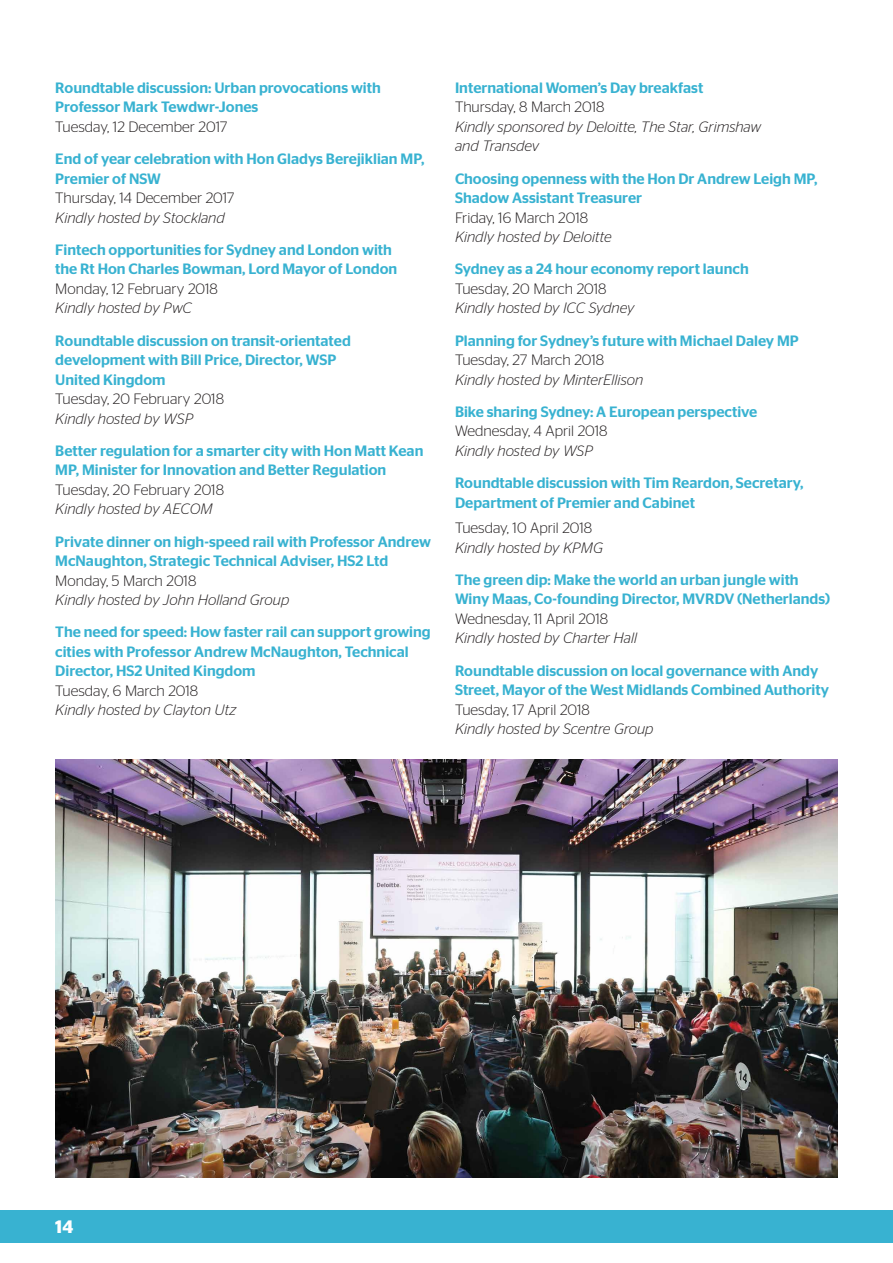
<style>
.page{position:relative;width:893px;height:1263px;background:#fff}
.page>*{position:absolute;margin:0;border:0;box-sizing:border-box;transform-origin:0 0}
.t1{font:600 18px "Stag Sans";color:#fff}
.t2{font:500 15px/19.5px "Stag Sans";color:#38b2d1}
.t3{font:italic 300 15px/19.5px "Stag Sans";color:#231f20}
.t4{font:300 15px "Stag Sans";color:#231f20}
</style>
<div class="page">
<div style="left:0;top:1210px;width:893px;height:32px;background:#38b2d1"></div>
<img style="left:55px;top:760px;width:783px;height:418px">
<p class="t2" style="left:55px;top:78px;width:327px">Roundtable discussion: Urban provocations with<br>Professor Mark Tewdwr-Jones</p>
<p class="t4" style="left:55px;top:118px;width:173px">Tuesday, 12 December 2017</p>
<p class="t2" style="left:55px;top:149px;width:371px">End of year celebration with Hon Gladys Berejiklian MP,<br>Premier of NSW</p>
<p class="t4" style="left:55px;top:190px;width:181px">Thursday, 14 December 2017</p>
<p class="t3" style="left:55px;top:207px;width:171px">Kindly hosted by Stockland</p>
<p class="t2" style="left:55px;top:240px;width:343px">Fintech opportunities for Sydney and London with the Rt Hon Charles Bowman, Lord Mayor of London</p>
<p class="t4" style="left:55px;top:280px;width:164px">Monday, 12 February 2018</p>
<p class="t3" style="left:55px;top:298px;width:138px">Kindly hosted by PwC</p>
<p class="t2" style="left:55px;top:331px;width:297px">Roundtable discussion on transit-orientated development with Bill Price, Director, WSP<br>United Kingdom</p>
<p class="t4" style="left:55px;top:391px;width:170px">Tuesday, 20 February 2018</p>
<p class="t3" style="left:55px;top:408px;width:140px">Kindly hosted by WSP</p>
<p class="t2" style="left:55px;top:441px;width:370px">Better regulation for a smarter city with Hon Matt Kean<br>MP, Minister for Innovation and Better Regulation</p>
<p class="t4" style="left:55px;top:481px;width:170px">Tuesday, 20 February 2018</p>
<p class="t3" style="left:55px;top:499px;width:159px">Kindly hosted by AECOM</p>
<p class="t2" style="left:55px;top:532px;width:377px">Private dinner on high-speed rail with Professor Andrew<br>McNaughton, Strategic Technical Adviser, HS2 Ltd</p>
<p class="t4" style="left:55px;top:572px;width:143px">Monday, 5 March 2018</p>
<p class="t3" style="left:55px;top:590px;width:236px">Kindly hosted by John Holland Group</p>
<p class="t2" style="left:55px;top:622px;width:377px">The need for speed: How faster rail can support growing cities with Professor Andrew McNaughton, Technical<br>Director, HS2 United Kingdom</p>
<p class="t4" style="left:55px;top:682px;width:144px">Tuesday, 6 March 2018</p>
<p class="t3" style="left:55px;top:700px;width:182px">Kindly hosted by Clayton Utz</p>
<p class="t2" style="left:455px;top:78px;width:250px">International Women’s Day breakfast</p>
<p class="t4" style="left:455px;top:99px;width:151px">Thursday, 8 March 2018</p>
<p class="t3" style="left:455px;top:117px;width:308px">Kindly sponsored by Deloitte, The Star, Grimshaw and Transdev</p>
<p class="t2" style="left:455px;top:168px;width:364px">Choosing openness with the Hon Dr Andrew Leigh MP,<br>Shadow Assistant Treasurer</p>
<p class="t4" style="left:455px;top:209px;width:135px">Friday, 16 March 2018</p>
<p class="t3" style="left:455px;top:227px;width:158px">Kindly hosted by Deloitte</p>
<p class="t2" style="left:455px;top:259px;width:295px">Sydney as a 24 hour economy report launch</p>
<p class="t4" style="left:455px;top:280px;width:153px">Tuesday, 20 March 2018</p>
<p class="t3" style="left:455px;top:298px;width:181px">Kindly hosted by ICC Sydney</p>
<p class="t2" style="left:455px;top:330px;width:345px">Planning for Sydney’s future with Michael Daley MP</p>
<p class="t4" style="left:455px;top:352px;width:151px">Tuesday, 27 March 2018</p>
<p class="t3" style="left:455px;top:369px;width:190px">Kindly hosted by MinterEllison</p>
<p class="t2" style="left:455px;top:402px;width:304px">Bike sharing Sydney: A European perspective</p>
<p class="t4" style="left:455px;top:423px;width:154px">Wednesday, 4 April 2018</p>
<p class="t3" style="left:455px;top:441px;width:140px">Kindly hosted by WSP</p>
<p class="t2" style="left:455px;top:473px;width:350px">Roundtable discussion with Tim Reardon, Secretary,<br>Department of Premier and Cabinet</p>
<p class="t4" style="left:455px;top:520px;width:139px">Tuesday, 10 April 2018</p>
<p class="t3" style="left:455px;top:537px;width:150px">Kindly hosted by KPMG</p>
<p class="t2" style="left:455px;top:570px;width:377px">The green dip: Make the world an urban jungle with<br>Winy Maas, Co-founding Director, MVRDV (Netherlands)</p>
<p class="t4" style="left:455px;top:610px;width:155px">Wednesday, 11 April 2018</p>
<p class="t3" style="left:455px;top:628px;width:184px">Kindly hosted by Charter Hall</p>
<p class="t2" style="left:455px;top:660px;width:376px">Roundtable discussion on local governance with Andy<br>Street, Mayor of the West Midlands Combined Authority</p>
<p class="t4" style="left:455px;top:701px;width:136px">Tuesday, 17 April 2018</p>
<p class="t3" style="left:455px;top:719px;width:200px">Kindly hosted by Scentre Group</p>
<p class="t1" style="left:55px;top:1216px;width:20px">14</p>
</div>
